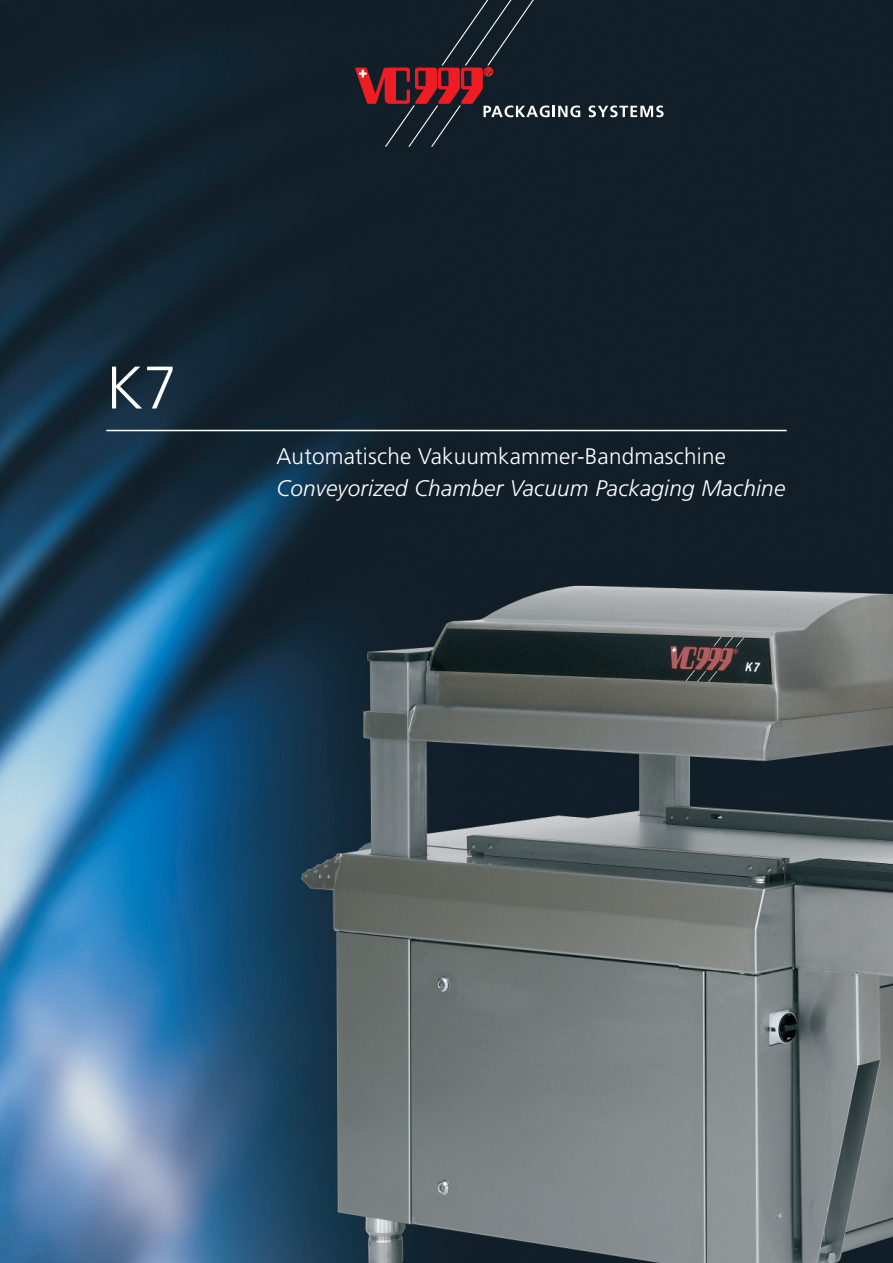
<style>
.page{position:relative;width:893px;height:1263px;background:#fff}
.page>*{position:absolute;margin:0;border:0;box-sizing:border-box;transform-origin:0 0}
.t1{font:300 60px "Frutiger";color:#fff}
.t2{font:italic 300 22.5px "Frutiger";letter-spacing:.01em;color:#fff}
.t3{font:300 22.5px "Frutiger";letter-spacing:.01em;color:#fff}
</style>
<div class="page">
<img style="left:0;top:0;width:893px;height:1263px">
<hr style="left:106px;top:430px;width:681px;height:1px;background:#fff">
<img style="left:302px;top:561px;width:591px;height:702px">
<svg style="left:355px;top:0;width:225px;height:147px;background:#29232d"></svg>
<svg style="left:589px;top:106px;width:75px;height:11px"></svg>
<h1 class="t1" style="left:106px;top:354px;width:72px">K7</h1>
<p class="t3" style="left:276px;top:444px;width:451px">Automatische Vakuumkammer-Bandmaschine</p>
<p class="t2" style="left:276px;top:475px;width:510px">Conveyorized Chamber Vacuum Packaging Machine</p>
</div>
